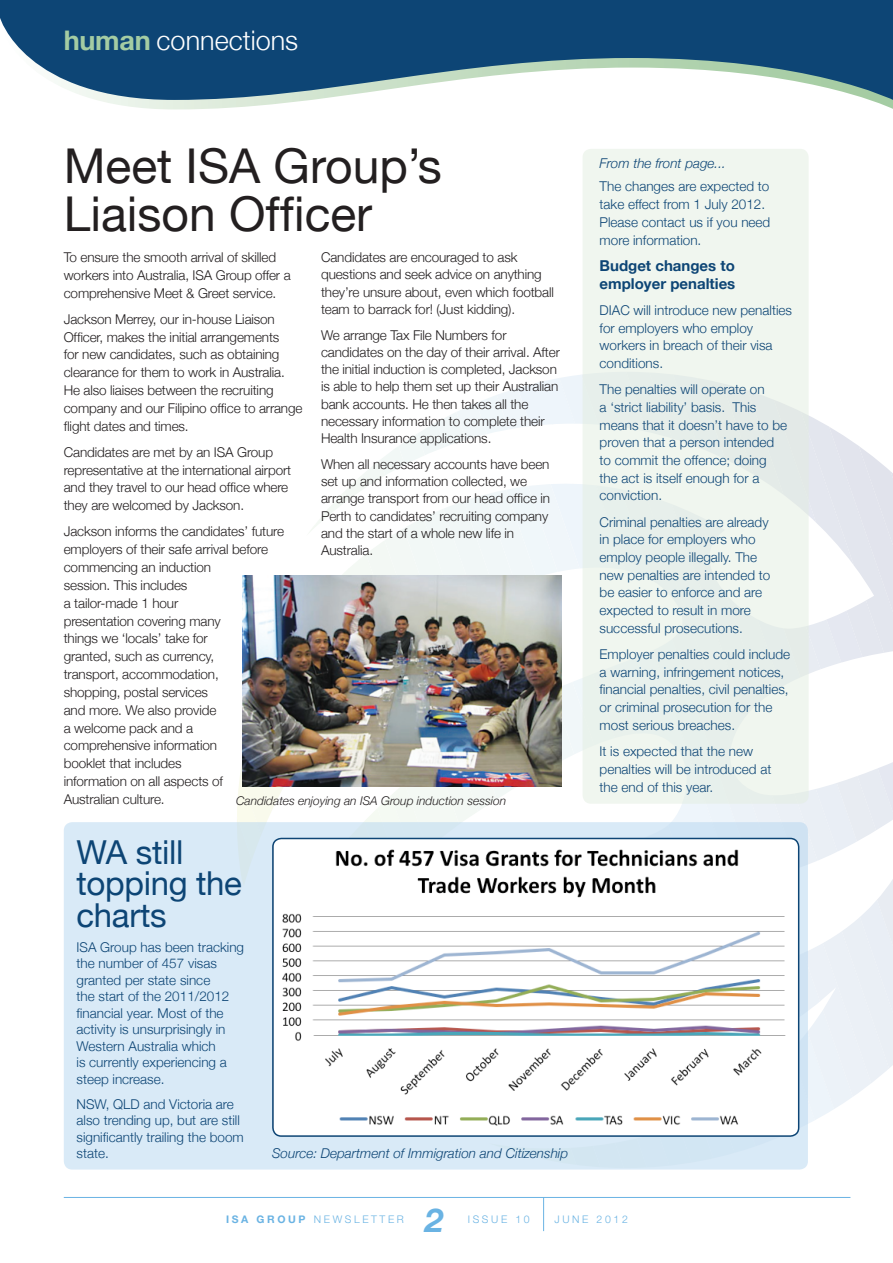
<style>
.page{position:relative;width:893px;height:1263px;background:#fff}
.page>*{position:absolute;margin:0;border:0;box-sizing:border-box;transform-origin:0 0}
.t1{font:48px/48px "Helvetica Neue";color:#231f20}
.t2{font:33px/31.5px "Helvetica Neue";letter-spacing:-.01em;color:#0d4575}
.t3{font:italic 700 33px "Helvetica Neue LT";color:#6ab3e3}
.t4{font:300 27px "Helvetica Neue";color:#fff}
.t5{font:700 15px/17.7px "Helvetica Neue";color:#0d4575}
.t6{font:300 13.5px/17.9px "Helvetica Neue";letter-spacing:-.01em;color:#231f20}
.t7{font:300 13.5px/17.7px "Helvetica Neue";color:#0d4575}
.t8{font:italic 300 13.5px "Helvetica Neue";color:#0d4575}
.t9{font:italic 300 12px "Helvetica Neue";color:#231f20}
.t10{font:300 10.5px "Helvetica Neue LT";letter-spacing:.25em;color:#6ab3e3}
.s1{font-weight:700;color:#a4cca3}
.s2{font-weight:700}
</style>
<div class="page">
<svg style="left:434px;top:413px;width:21px;height:409px;fill:#f4f8f7"></svg>
<svg style="left:475px;top:395px;width:21px;height:418px;fill:#f1f7f9"></svg>
<svg style="left:496px;top:389px;width:21px;height:410px;fill:#f1f7fa"></svg>
<svg style="left:517px;top:383px;width:19px;height:404px;fill:#f0f7fa"></svg>
<svg style="left:536px;top:379px;width:21px;height:408px;fill:#f0f7fb"></svg>
<svg style="left:557px;top:375px;width:255px;height:749px"></svg>
<svg style="left:808px;top:375px;width:85px;height:654px"></svg>
<svg style="left:608px;top:799px;width:285px;height:198px;fill:#ecf1f7"></svg>
<div style="left:64px;top:822px;width:744px;height:347px;background:#d9eaf7;border-radius:9px"></div>
<div style="left:583px;top:149px;width:226px;height:655px;background:#f0f6ef;border-radius:9px"></div>
<svg style="left:98px;top:100px;width:795px;height:9px"></svg>
<svg style="left:0;top:0;width:893px;height:100px;fill:#0d4575"></svg>
<img style="left:275px;top:838px;width:524px;height:298px">
<div style="left:272px;top:838px;width:527px;height:299px;border:2px solid #0d4575;border-radius:9px"></div>
<hr style="left:64px;top:1197px;width:786px;height:1px;background:#6ab3e3">
<hr style="left:543px;top:1197px;width:1px;height:34px;background:#6ab3e3">
<img style="left:242px;top:575px;width:319px;height:211px">
<p class="t4" style="left:64px;top:24px;width:236px"><span class="s1">human</span> connections</p>
<p class="t1" style="left:64px;top:141px;width:379px">Meet ISA Group’s<br>Liaison Officer</p>
<p class="t6" style="left:321px;top:248px;width:234px;line-height:17.2px">Candidates are encouraged to ask questions and seek advice on anything they’re unsure about, even which football team to barrack for! (Just kidding).</p>
<p class="t6" style="left:321px;top:326px;width:240px;line-height:17.2px">We arrange Tax File Numbers for candidates on the day of their arrival. After the initial induction is completed, Jackson is able to help them set up their Australian bank accounts. He then takes all the necessary information to complete their Health Insurance applications.</p>
<p class="t6" style="left:321px;top:455px;width:231px;line-height:17.2px">When all necessary accounts have been set up and information collected, we arrange transport from our head office in Perth to candidates’ recruiting company and the start of a whole new life in Australia.</p>
<p class="t6" style="left:64px;top:248px;width:228px">To ensure the smooth arrival of skilled workers into Australia, ISA Group offer a comprehensive Meet &amp; Greet service.</p>
<p class="t6" style="left:64px;top:310px;width:240px">Jackson Merrey, our in-house Liaison Officer, makes the initial arrangements<br>for new candidates, such as obtaining clearance for them to work in Australia.<br>He also liaises between the recruiting company and our Filipino office to arrange flight dates and times.</p>
<p class="t6" style="left:64px;top:443px;width:229px">Candidates are met by an ISA Group representative at the international airport and they travel to our head office where they are welcomed by Jackson.</p>
<p class="t6" style="left:64px;top:522px;width:222px">Jackson informs the candidates’ future employers of their safe arrival before commencing an induction<br>session. This includes<br>a tailor-made 1 hour<br>presentation covering many<br>things we ‘locals’ take for<br>granted, such as currency,<br>transport, accommodation,<br>shopping, postal services<br>and more. We also provide<br>a welcome pack and a<br>comprehensive information<br>booklet that includes<br>information on all aspects of<br>Australian culture.</p>
<p class="t9" style="left:236px;top:793px;width:272px">Candidates enjoying an ISA Group induction session</p>
<p class="t2" style="left:77px;top:836px;width:167px">WA still topping the charts</p>
<p class="t7" style="left:77px;top:938px;width:169px;line-height:16.5px">ISA Group has been tracking the number of 457 visas granted per state since<br>the start of the 2011/2012 financial year. Most of the activity is unsurprisingly in<br>Western Australia which<br>is currently experiencing a steep increase.</p>
<p class="t7" style="left:77px;top:1095px;width:169px;line-height:16.5px">NSW, QLD and Victoria are also trending up, but are still significantly trailing the boom state.</p>
<p class="t8" style="left:272px;top:1145px;width:298px">Source: Department of Immigration and Citizenship</p>
<p class="t8" style="left:600px;top:155px;width:128px">From the front page...</p>
<p class="t7" style="left:600px;top:177px;width:172px">The changes are expected to take effect from 1 July 2012.<br>Please contact us if you need more information.</p>
<p class="t5" style="left:600px;top:256px;width:137px">Budget changes to employer penalties</p>
<p class="t7" style="left:600px;top:301px;width:194px">DIAC will introduce new penalties for employers who employ workers in breach of their visa conditions.</p>
<p class="t7" style="left:600px;top:380px;width:189px">The penalties will operate on<br>a ‘strict liability’ basis. This means that it doesn’t have to be proven that a person intended to commit the offence; doing the act is itself enough for a conviction.</p>
<p class="t7" style="left:600px;top:513px;width:172px">Criminal penalties are already in place for employers who employ people illegally. The new penalties are intended to be easier to enforce and are expected to result in more successful prosecutions.</p>
<p class="t7" style="left:600px;top:645px;width:192px">Employer penalties could include a warning, infringement notices, financial penalties, civil penalties, or criminal prosecution for the most serious breaches.</p>
<p class="t7" style="left:600px;top:742px;width:173px">It is expected that the new penalties will be introduced at the end of this year.</p>
<p class="t10" style="left:226px;top:1213px;width:179px"><span class="s2">ISA GROUP</span> NEWSLETTER</p>
<p class="t3" style="left:425px;top:1200px;width:20px">2</p>
<p class="t10" style="left:468px;top:1213px;width:63px">ISSUE 10</p>
<p class="t10" style="left:554px;top:1213px;width:75px">JUNE 2012</p>
</div>
